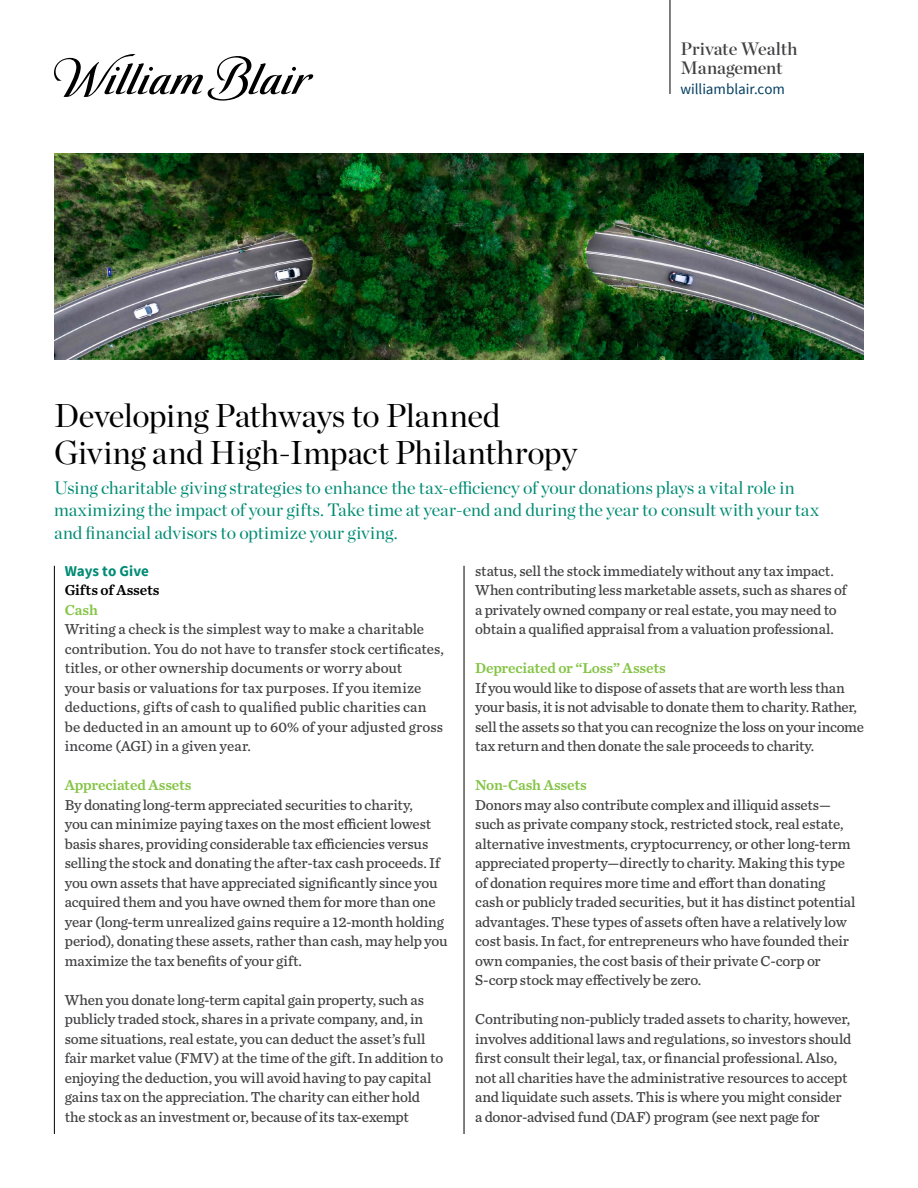
<style>
.page{position:relative;width:918px;height:1188px;background:#fff}
.page>*{position:absolute;margin:0;border:0;box-sizing:border-box;transform-origin:0 0}
.t1{font:33px/37.5px "Chronicle Display";letter-spacing:-.01em;color:#000}
.t2{font:18px/22.5px "Chronicle Display";color:#008c74}
.t3{font:18px/19.5px "Chronicle Display Semi";letter-spacing:-.005em;color:#414042}
.t4{font:15px/19.5px "Chronicle Text G4";letter-spacing:-.01em;color:#414042}
.t5{font:15px "Chronicle Text G4 Semi";letter-spacing:-.01em;color:#85c446}
.t6{font:15px "Source Sans Pro";letter-spacing:-.005em;color:#003d60}
.t7{font:15px "Chronicle Text G4 Semi";letter-spacing:-.005em;color:#000}
.t8{font:700 15px "Source Sans Pro";color:#008c74}
</style>
<div class="page">
<hr style="left:670px;top:0;width:1px;height:94px;background:#000">
<svg style="left:54px;top:54px;width:259px;height:47px"></svg>
<hr style="left:464px;top:566px;width:1px;height:568px;background:#000">
<hr style="left:54px;top:566px;width:1px;height:568px;background:#000">
<img style="left:54px;top:153px;width:810px;height:206px">
<p class="t3" style="left:680px;top:38px;width:119px">Private Wealth<br>Management</p>
<p class="t6" style="left:680px;top:80px;width:106px">williamblair.com</p>
<h1 class="t1" style="left:54px;top:394px;width:525px">Developing Pathways to Planned<br>Giving and High-Impact Philanthropy</h1>
<p class="t2" style="left:54px;top:475px;width:767px">Using charitable giving strategies to enhance the tax-efficiency of your donations plays a vital role in maximizing the impact of your gifts. Take time at year-end and during the year to consult with your tax and financial advisors to optimize your giving.</p>
<p class="t8" style="left:65px;top:561px;width:86px">Ways to Give</p>
<p class="t7" style="left:65px;top:578px;width:96px">Gifts of Assets</p>
<p class="t5" style="left:65px;top:598px;width:35px">Cash</p>
<p class="t4" style="left:65px;top:619px;width:381px">Writing a check is the simplest way to make a charitable contribution. You do not have to transfer stock certificates, titles, or other ownership documents or worry about<br>your basis or valuations for tax purposes. If you itemize deductions, gifts of cash to qualified public charities can be deducted in an amount up to 60% of your adjusted gross income (AGI) in a given year.</p>
<p class="t5" style="left:65px;top:773px;width:128px">Appreciated Assets</p>
<p class="t4" style="left:65px;top:794px;width:384px">By donating long-term appreciated securities to charity,<br>you can minimize paying taxes on the most efficient lowest basis shares, providing considerable tax efficiencies versus selling the stock and donating the after-tax cash proceeds. If you own assets that have appreciated significantly since you acquired them and you have owned them for more than one year (long-term unrealized gains require a 12-month holding period), donating these assets, rather than cash, may help you maximize the tax benefits of your gift.</p>
<p class="t4" style="left:65px;top:989px;width:380px">When you donate long-term capital gain property, such as publicly traded stock, shares in a private company, and, in some situations, real estate, you can deduct the asset’s full fair market value (FMV) at the time of the gift. In addition to enjoying the deduction, you will avoid having to pay capital gains tax on the appreciation. The charity can either hold the stock as an investment or, because of its tax-exempt</p>
<p class="t4" style="left:475px;top:560px;width:373px">status, sell the stock immediately without any tax impact.<br>When contributing less marketable assets, such as shares of a privately owned company or real estate, you may need to obtain a qualified appraisal from a valuation professional.</p>
<p class="t5" style="left:475px;top:656px;width:192px">Depreciated or “Loss” Assets</p>
<p class="t4" style="left:475px;top:677px;width:390px">If you would like to dispose of assets that are worth less than your basis, it is not advisable to donate them to charity. Rather, sell the assets so that you can recognize the loss on your income tax return and then donate the sale proceeds to charity.</p>
<p class="t5" style="left:475px;top:773px;width:113px">Non-Cash Assets</p>
<p class="t4" style="left:475px;top:794px;width:382px">Donors may also contribute complex and illiquid assets— such as private company stock, restricted stock, real estate, alternative investments, cryptocurrency, or other long-term appreciated property—directly to charity. Making this type of donation requires more time and effort than donating cash or publicly traded securities, but it has distinct potential advantages. These types of assets often have a relatively low cost basis. In fact, for entrepreneurs who have founded their own companies, the cost basis of their private C-corp or S-corp stock may effectively be zero.</p>
<p class="t4" style="left:475px;top:1009px;width:378px">Contributing non-publicly traded assets to charity, however, involves additional laws and regulations, so investors should first consult their legal, tax, or financial professional. Also, not all charities have the administrative resources to accept and liquidate such assets. This is where you might consider a donor-advised fund (DAF) program (see next page for</p>
</div>
